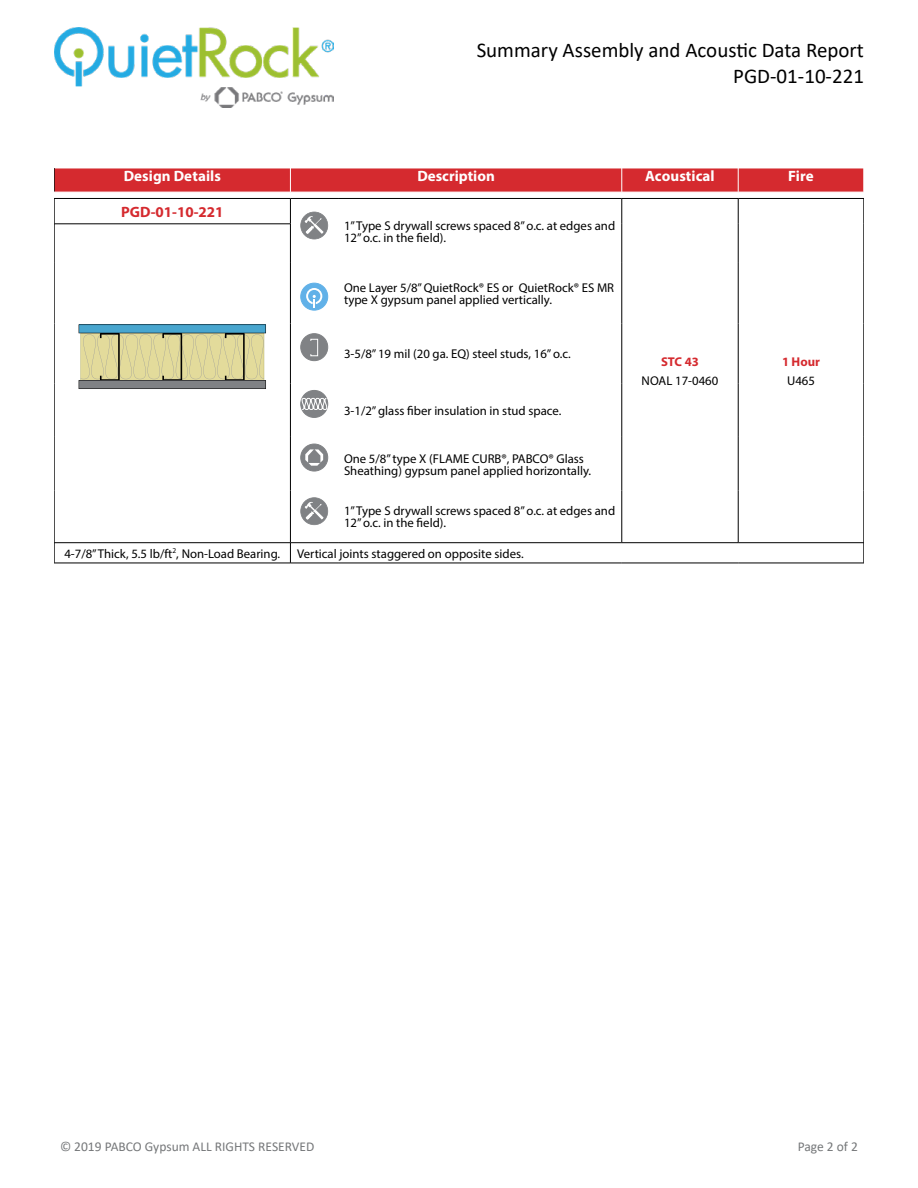
<style>
.page{position:relative;width:918px;height:1188px;background:#fff}
.page>*{position:absolute;margin:0;border:0;box-sizing:border-box;transform-origin:0 0}
.t1{font:21px "Calibri";color:#000}
.t2{font:700 15px "Myriad Pro";letter-spacing:.005em;color:#fff}
.t3{font:700 15px "Myriad Pro";color:#d52a2f}
.t4{font:13.5px "Calibri";color:#757779}
.t5{font:12.75px/12px "Myriad Pro";color:#000}
.t6{font:700 12.75px/18.8px "Myriad Pro";color:#d52a2f;text-align:center}
.s1{font-weight:700;color:#d52a2f}
.s2{font-weight:400;color:#000}
</style>
<div class="page">
<img style="left:54px;top:27px;width:279px;height:81px">
<svg style="left:54px;top:168px;width:810px;height:24px;background:#d63237"></svg>
<hr style="left:54px;top:198px;width:236px;height:1px;background:#000">
<svg style="left:54px;top:199px;width:1px;height:25px"></svg>
<hr style="left:622px;top:198px;width:116px;height:1px;background:#000">
<hr style="left:738px;top:198px;width:126px;height:1px;background:#000">
<svg style="left:738px;top:199px;width:1px;height:25px"></svg>
<hr style="left:54px;top:224px;width:237px;height:1px;background:#000">
<hr style="left:54px;top:224px;width:1px;height:39px;background:#000">
<hr style="left:738px;top:224px;width:1px;height:39px;background:#000">
<hr style="left:864px;top:224px;width:1px;height:39px;background:#000">
<hr style="left:54px;top:263px;width:1px;height:60px;background:#000">
<hr style="left:290px;top:263px;width:1px;height:60px;background:#000">
<hr style="left:738px;top:263px;width:1px;height:60px;background:#000">
<hr style="left:864px;top:263px;width:1px;height:60px;background:#000">
<hr style="left:54px;top:323px;width:1px;height:60px;background:#000">
<hr style="left:290px;top:323px;width:1px;height:60px;background:#000">
<hr style="left:738px;top:323px;width:1px;height:60px;background:#000">
<hr style="left:864px;top:323px;width:1px;height:60px;background:#000">
<hr style="left:54px;top:383px;width:1px;height:54px;background:#000">
<hr style="left:290px;top:383px;width:1px;height:54px;background:#000">
<hr style="left:622px;top:383px;width:1px;height:54px;background:#000">
<hr style="left:738px;top:383px;width:1px;height:54px;background:#000">
<hr style="left:864px;top:383px;width:1px;height:54px;background:#000">
<hr style="left:54px;top:437px;width:1px;height:54px;background:#000">
<hr style="left:290px;top:437px;width:1px;height:54px;background:#000">
<hr style="left:622px;top:437px;width:1px;height:54px;background:#000">
<hr style="left:738px;top:437px;width:1px;height:54px;background:#000">
<hr style="left:864px;top:437px;width:1px;height:54px;background:#000">
<hr style="left:54px;top:491px;width:1px;height:52px;background:#000">
<hr style="left:290px;top:491px;width:1px;height:52px;background:#000">
<hr style="left:622px;top:491px;width:1px;height:52px;background:#000">
<hr style="left:738px;top:491px;width:1px;height:52px;background:#000">
<hr style="left:864px;top:491px;width:1px;height:52px;background:#000">
<hr style="left:290px;top:198px;width:48px;height:1px;background:#000">
<svg style="left:290px;top:199px;width:1px;height:25px"></svg>
<hr style="left:338px;top:198px;width:284px;height:1px;background:#000">
<hr style="left:290px;top:224px;width:1px;height:39px;background:#000">
<svg style="left:622px;top:199px;width:1px;height:25px"></svg>
<hr style="left:622px;top:224px;width:1px;height:39px;background:#000">
<hr style="left:622px;top:263px;width:1px;height:60px;background:#000">
<hr style="left:622px;top:323px;width:1px;height:60px;background:#000">
<hr style="left:54px;top:542px;width:236px;height:1px;background:#000">
<svg style="left:54px;top:543px;width:1px;height:20px"></svg>
<hr style="left:290px;top:542px;width:48px;height:1px;background:#000">
<svg style="left:290px;top:543px;width:1px;height:20px"></svg>
<hr style="left:338px;top:542px;width:284px;height:1px;background:#000">
<hr style="left:622px;top:542px;width:116px;height:1px;background:#000">
<hr style="left:738px;top:542px;width:126px;height:1px;background:#000">
<hr style="left:54px;top:563px;width:236px;height:1px;background:#000">
<hr style="left:290px;top:563px;width:48px;height:1px;background:#000">
<hr style="left:338px;top:563px;width:284px;height:1px;background:#000">
<hr style="left:622px;top:563px;width:116px;height:1px;background:#000">
<hr style="left:738px;top:563px;width:126px;height:1px;background:#000">
<svg style="left:300px;top:212px;width:28px;height:27px"></svg>
<svg style="left:79px;top:325px;width:187px;height:64px;background:#b4ba96"></svg>
<div style="left:301px;top:283px;width:27px;height:27px;background:#61b1e8;border-radius:50%"></div>
<div style="left:300px;top:283px;width:28px;height:28px;border:1px solid #61b1e8;border-radius:50%"></div>
<svg style="left:306px;top:288px;width:16px;height:19px"></svg>
<div style="left:301px;top:334px;width:27px;height:27px;background:#808285;border-radius:50%"></div>
<div style="left:300px;top:333px;width:28px;height:28px;border:1px solid #808285;border-radius:50%"></div>
<svg style="left:310px;top:338px;width:8px;height:19px"></svg>
<div style="left:301px;top:390px;width:27px;height:27px;background:#808285;border-radius:50%"></div>
<div style="left:300px;top:390px;width:28px;height:28px;border:1px solid #808285;border-radius:50%"></div>
<svg style="left:300px;top:398px;width:29px;height:12px"></svg>
<div style="left:301px;top:444px;width:27px;height:27px;background:#808285;border-radius:50%"></div>
<div style="left:300px;top:444px;width:28px;height:27px;border:1px solid #808285;border-radius:50%"></div>
<svg style="left:305px;top:449px;width:18px;height:17px"></svg>
<svg style="left:300px;top:497px;width:28px;height:28px"></svg>
<p class="t1" style="left:477px;top:36px;width:389px">Summary Assembly and Acoustic Data Report</p>
<p class="t1" style="left:733px;top:62px;width:132px">PGD-01-10-221</p>
<p class="t2" style="left:124px;top:166px;width:99px">Design Details</p>
<p class="t2" style="left:417px;top:166px;width:79px">Description</p>
<p class="t2" style="left:645px;top:166px;width:71px">Acoustical</p>
<p class="t2" style="left:788px;top:166px;width:27px">Fire</p>
<p class="t3" style="left:121px;top:202px;width:104px">PGD-01-10-221</p>
<p class="t5" style="left:344px;top:219px;width:273px">1” Type S drywall screws spaced 8” o.c. at edges and<br>12” o.c. in the field).</p>
<p class="t5" style="left:344px;top:282px;width:272px">One Layer 5/8” QuietRock® ES or QuietRock® ES MR type X gypsum panel applied vertically.</p>
<p class="t5" style="left:344px;top:348px;width:228px">3-5/8” 19 mil (20 ga. EQ) steel studs, 16” o.c.</p>
<p class="t5" style="left:344px;top:404px;width:219px">3-1/2” glass fiber insulation in stud space.</p>
<p class="t5" style="left:344px;top:452px;width:249px">One 5/8” type X (FLAME CURB®, PABCO® Glass<br>Sheathing) gypsum panel applied horizontally.</p>
<p class="t5" style="left:344px;top:505px;width:273px">1” Type S drywall screws spaced 8” o.c. at edges and<br>12” o.c. in the field).</p>
<p class="t5" style="left:64px;top:547px;width:217px">4-7/8” Thick, 5.5 lb/ft<sup>2</sup>, Non-Load Bearing.</p>
<p class="t5" style="left:297px;top:547px;width:228px">Vertical joints staggered on opposite sides.</p>
<p class="t5" style="left:642px;top:353px;width:78px;line-height:18.8px;text-align:center"><span class="s1">STC 43<br></span>NOAL 17-0460</p>
<p class="t6" style="left:782px;top:352px;width:40px">1 Hour<br><span class="s2">U465</span></p>
<p class="t4" style="left:60px;top:1137px;width:256px">© 2019 PABCO Gypsum ALL RIGHTS RESERVED</p>
<p class="t4" style="left:798px;top:1137px;width:62px">Page 2 of 2</p>
</div>
